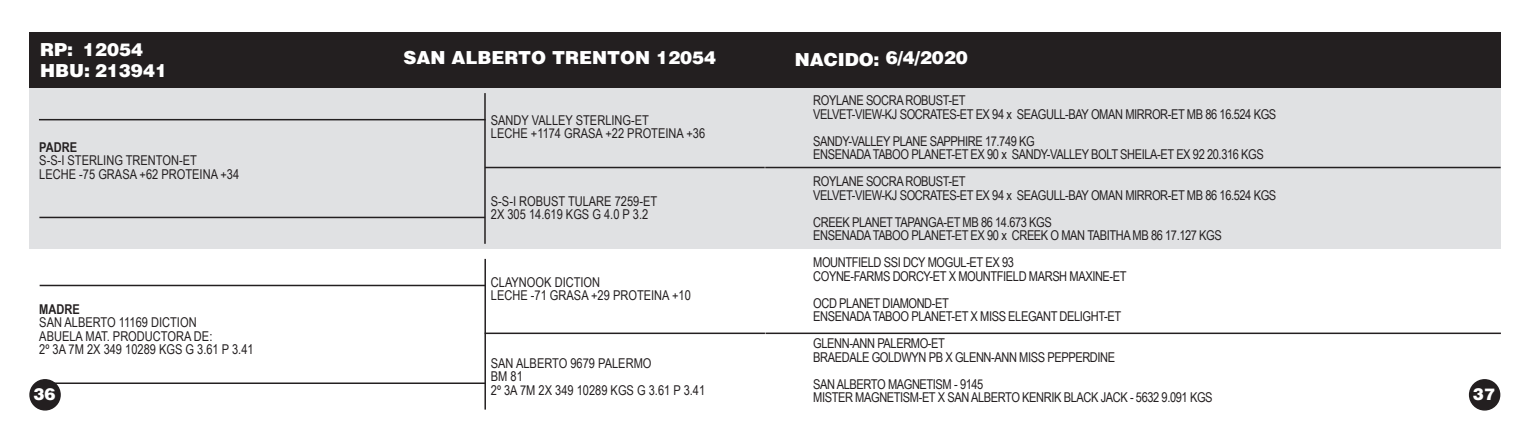
<style>
.page{position:relative;width:1531px;height:447px;background:#fff}
.page>*{position:absolute;margin:0;border:0;box-sizing:border-box;transform-origin:0 0}
.t1{font:18px/21.1px "Switzerland Black Plain";color:#fff}
.t2{font:16.5px "Switzerland Black Plain";color:#fff}
.t3{font:13.5px/13.5px "Arial Narrow";letter-spacing:-.03em;color:#231f20}
.t4{font:13.5px/13.5px "Arial Narrow";color:#231f20}
.t5{font:700 13.5px "Arial Narrow";color:#231f20}
</style>
<div class="page">
<div style="left:765px;top:87px;width:735px;height:162px;background:#e0e1e3"></div>
<div style="left:29px;top:87px;width:736px;height:162px;background:#e0e1e3"></div>
<div style="left:29px;top:33px;width:736px;height:55px;background:#231f20"></div>
<div style="left:765px;top:33px;width:735px;height:55px;background:#231f20"></div>
<hr style="left:765px;top:167px;width:735px;height:1px;background:#231f20">
<hr style="left:485px;top:167px;width:280px;height:1px;background:#231f20">
<hr style="left:484px;top:93px;width:2px;height:151px;background:#231f20">
<hr style="left:39px;top:119px;width:447px;height:1px;background:#231f20">
<hr style="left:39px;top:216px;width:446px;height:2px;background:#231f20">
<hr style="left:765px;top:332px;width:736px;height:2px;background:#231f20">
<hr style="left:485px;top:332px;width:280px;height:2px;background:#231f20">
<hr style="left:484px;top:259px;width:2px;height:150px;background:#231f20">
<hr style="left:40px;top:284px;width:445px;height:2px;background:#231f20">
<hr style="left:40px;top:382px;width:446px;height:2px;background:#231f20">
<div style="left:30px;top:379px;width:30px;height:30px;background:#231f20;border-radius:50%"></div>
<div style="left:29px;top:379px;width:32px;height:31px;border:2px solid #231f20;border-radius:50%"></div>
<div style="left:1469px;top:379px;width:30px;height:30px;background:#231f20;border-radius:50%"></div>
<div style="left:1469px;top:379px;width:31px;height:31px;border:2px solid #231f20;border-radius:50%"></div>
<h1 class="t1" style="left:40px;top:38px;width:128px">RP:<br>HBU: 213941</h1>
<h1 class="t1" style="left:795px;top:49px;width:86px">NACIDO:</h1>
<h1 class="t1" style="left:83px;top:38px;width:62px">12054</h1>
<h1 class="t1" style="left:404px;top:47px;width:314px">SAN ALBERTO TRENTON 12054</h1>
<h1 class="t1" style="left:886px;top:47px;width:84px">6/4/2020</h1>
<p class="t3" style="left:813px;top:93px;width:464px">ROYLANE SOCRA ROBUST-ET<br>VELVET-VIEW-KJ SOCRATES-ET EX 94 x SEAGULL-BAY OMAN MIRROR-ET MB 86 16.524 KGS</p>
<p class="t3" style="left:813px;top:133px;width:452px">SANDY-VALLEY PLANE SAPPHIRE 17.749 KG<br>ENSENADA TABOO PLANET-ET EX 90 x SANDY-VALLEY BOLT SHEILA-ET EX 92 20.316 KGS</p>
<p class="t3" style="left:813px;top:174px;width:464px">ROYLANE SOCRA ROBUST-ET<br>VELVET-VIEW-KJ SOCRATES-ET EX 94 x SEAGULL-BAY OMAN MIRROR-ET MB 86 16.524 KGS</p>
<p class="t3" style="left:813px;top:214px;width:410px">CREEK PLANET TAPANGA-ET MB 86 14.673 KGS<br>ENSENADA TABOO PLANET-ET EX 90 x CREEK O MAN TABITHA MB 86 17.127 KGS</p>
<p class="t3" style="left:813px;top:255px;width:315px">MOUNTFIELD SSI DCY MOGUL-ET EX 93<br>COYNE-FARMS DORCY-ET X MOUNTFIELD MARSH MAXINE-ET</p>
<p class="t3" style="left:813px;top:295px;width:309px">OCD PLANET DIAMOND-ET<br>ENSENADA TABOO PLANET-ET X MISS ELEGANT DELIGHT-ET</p>
<p class="t3" style="left:813px;top:336px;width:303px">GLENN-ANN PALERMO-ET<br>BRAEDALE GOLDWYN PB X GLENN-ANN MISS PEPPERDINE</p>
<p class="t3" style="left:813px;top:376px;width:401px">SAN ALBERTO MAGNETISM - 9145<br>MISTER MAGNETISM-ET X SAN ALBERTO KENRIK BLACK JACK - 5632 9.091 KGS</p>
<p class="t4" style="left:491px;top:112px;width:216px">SANDY VALLEY STERLING-ET<br>LECHE +1174 GRASA +22 PROTEINA +36</p>
<p class="t5" style="left:39px;top:137px;width:39px">PADRE</p>
<p class="t4" style="left:39px;top:153px;width:201px">S-S-I STERLING TRENTON-ET<br>LECHE -75 GRASA +62 PROTEINA +34</p>
<p class="t4" style="left:491px;top:193px;width:168px">S-S-I ROBUST TULARE 7259-ET<br>2X 305 14.619 KGS G 4.0 P 3.2</p>
<p class="t4" style="left:491px;top:274px;width:201px">CLAYNOOK DICTION<br>LECHE -71 GRASA +29 PROTEINA +10</p>
<p class="t5" style="left:39px;top:299px;width:42px">MADRE</p>
<p class="t4" style="left:39px;top:315px;width:216px">SAN ALBERTO 11169 DICTION<br>ABUELA MAT. PRODUCTORA DE:<br>2º 3A 7M 2X 349 10289 KGS G 3.61 P 3.41</p>
<p class="t4" style="left:491px;top:355px;width:216px">SAN ALBERTO 9679 PALERMO<br>BM 81<br>2º 3A 7M 2X 349 10289 KGS G 3.61 P 3.41</p>
<p class="t2" style="left:33px;top:383px;width:24px">36</p>
<p class="t2" style="left:1473px;top:383px;width:24px">37</p>
</div>
